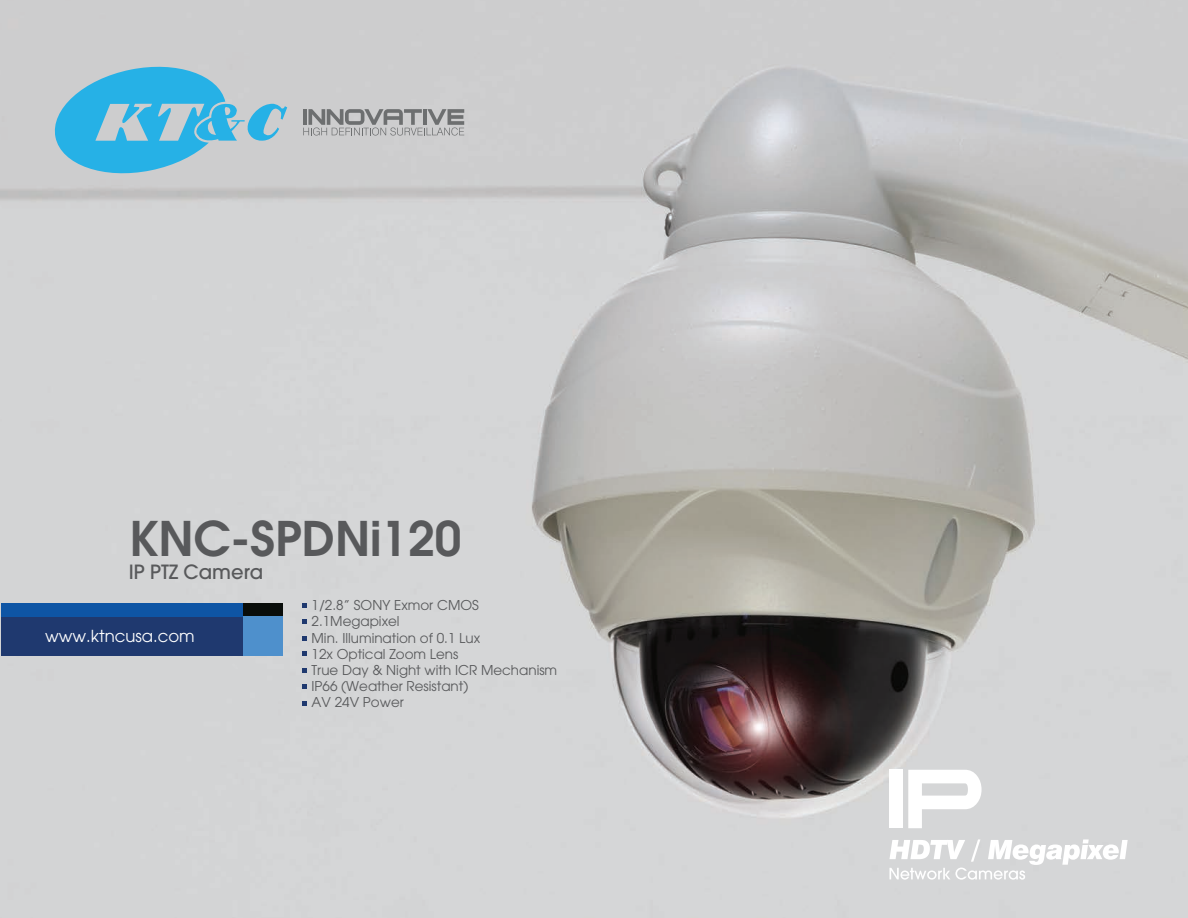
<style>
.page{position:relative;width:1188px;height:918px;background:#fff}
.page>*{position:absolute;margin:0;border:0;box-sizing:border-box;transform-origin:0 0}
.t1{font:600 47.55px "Avant Garde";color:#58595b}
.t2{font:500 19.5px "Avant Garde";color:#58595b}
.t3{font:16.5px "Avant Garde";color:#fff}
.t4{font:13.5px/16.2px "Avant Garde";color:#58595b}
</style>
<div class="page">
<img style="left:0;top:0;width:1188px;height:918px">
<div style="left:1px;top:603px;width:243px;height:53px;background:#1f396f"></div>
<div style="left:1px;top:603px;width:244px;height:14px;background:#0e55a5"></div>
<div style="left:244px;top:603px;width:39px;height:53px;background:#090d0a"></div>
<div style="left:244px;top:617px;width:39px;height:39px;background:#4e90cc"></div>
<svg style="left:50px;top:60px;width:237px;height:120px;background:#82c0d8"></svg>
<svg style="left:303px;top:109px;width:161px;height:27px;background:#a7a8a9"></svg>
<svg style="left:303px;top:603px;width:4px;height:4px"></svg>
<svg style="left:303px;top:619px;width:4px;height:5px"></svg>
<svg style="left:303px;top:636px;width:4px;height:5px"></svg>
<svg style="left:303px;top:652px;width:4px;height:4px"></svg>
<svg style="left:303px;top:669px;width:4px;height:4px"></svg>
<svg style="left:303px;top:684px;width:4px;height:4px"></svg>
<svg style="left:303px;top:701px;width:4px;height:4px"></svg>
<svg style="left:889px;top:839px;width:239px;height:41px"></svg>
<div style="left:889px;top:770px;width:14px;height:58px;background:#fff"></div>
<svg style="left:908px;top:770px;width:74px;height:58px"></svg>
<h1 class="t1" style="left:129px;top:507px;width:334px">KNC-SPDNi120</h1>
<h2 class="t2" style="left:129px;top:560px;width:136px">IP PTZ Camera</h2>
<p class="t3" style="left:45px;top:626px;width:151px">www.ktncusa.com</p>
<p class="t4" style="left:312px;top:597px;width:247px">1/2.8” SONY Exmor CMOS<br>2.1Megapixel<br>Min. Illumination of 0.1 Lux<br>12x Optical Zoom Lens<br>True Day &amp; Night with ICR Mechanism<br>IP66 (Weather Resistant)<br>AV 24V Power</p>
</div>
